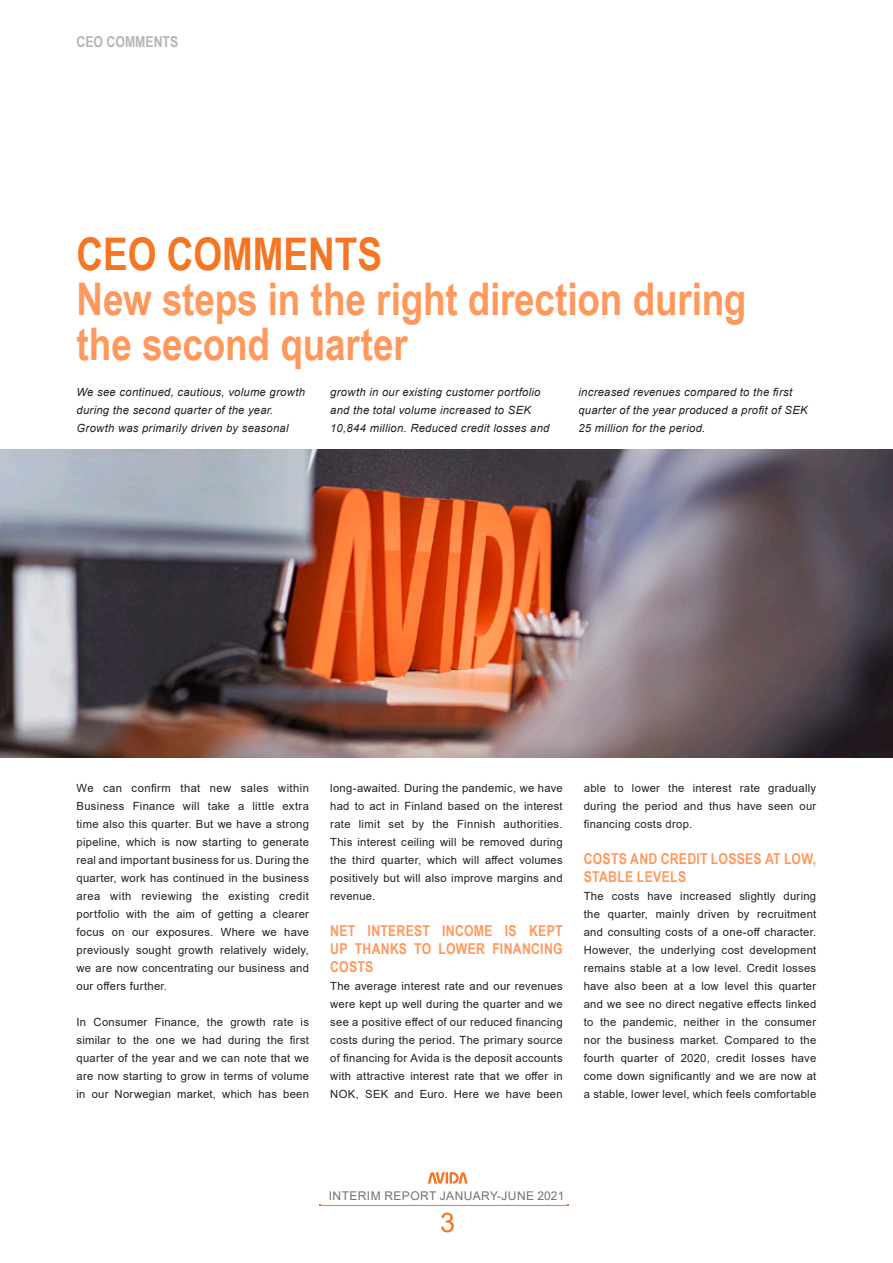
<style>
.page{position:relative;width:893px;height:1263px;background:#fff}
.page>*{position:absolute;margin:0;border:0;box-sizing:border-box;transform-origin:0 0}
.rubrik_tabeller_stor{font:700 45px/45px "Arial Narrow";letter-spacing:-.005em;color:#ff985d}
.t1{font:700 45px "Arial Narrow";color:#f57523}
.t2{font:27px "Arial";color:#f57523}
.t3{font:700 15px/18px "Arial Narrow";letter-spacing:.015em;color:#ff985d;text-align:justify}
.t4{font:700 15px "Arial Narrow";color:#b6b5b6}
.t5{font:12px "Arial";letter-spacing:.035em;color:#717271}
.Tabell_bröd_TEXT_8_5{font:11.25px/18px "Arial";letter-spacing:.025em;color:#231f20;text-align:justify}
.Tabell_bröd_TEXT_8_5-2{font:italic 11.25px/18px "Arial";letter-spacing:.025em;color:#231f20}
</style>
<div class="page">
<hr style="left:320px;top:1205px;width:248px;height:1px;background:#f57523">
<svg style="left:428px;top:1172px;width:40px;height:11px"></svg>
<img style="left:0;top:449px;width:893px;height:309px">
<p class="t4" style="left:77px;top:30px;width:103px">CEO COMMENTS</p>
<p class="t1" style="left:77px;top:220px;width:307px">CEO COMMENTS</p>
<p class="rubrik_tabeller_stor" style="left:77px;top:275px;width:671px">New steps in the right direction during the second quarter</p>
<p class="Tabell_bröd_TEXT_8_5-2" style="left:77px;top:383px;width:230px">We see continued, cautious, volume growth during the second quarter of the year.<br>Growth was primarily driven by seasonal</p>
<p class="Tabell_bröd_TEXT_8_5-2" style="left:330px;top:383px;width:221px">growth in our existing customer portfolio and the total volume increased to SEK<br>10,844 million. Reduced credit losses and</p>
<p class="Tabell_bröd_TEXT_8_5-2" style="left:578px;top:383px;width:231px">increased revenues compared to the first quarter of the year produced a profit of SEK<br>25 million for the period.</p>
<p class="Tabell_bröd_TEXT_8_5" style="left:77px;top:779px;width:234px">We can confirm that new sales within Business Finance will take a little extra time also this quarter. But we have a strong pipeline, which is now starting to generate real and important business for us. During the quarter, work has continued in the business area with reviewing the existing credit portfolio with the aim of getting a clearer focus on our exposures. Where we have previously sought growth relatively widely, we are now concentrating our business and our offers further.</p>
<p class="Tabell_bröd_TEXT_8_5" style="left:77px;top:1013px;width:234px">In Consumer Finance, the growth rate is similar to the one we had during the first quarter of the year and we can note that we are now starting to grow in terms of volume in our Norwegian market, which has been</p>
<p class="Tabell_bröd_TEXT_8_5" style="left:330px;top:779px;width:234px">long-awaited. During the pandemic, we have had to act in Finland based on the interest rate limit set by the Finnish authorities.<br>This interest ceiling will be removed during the third quarter, which will affect volumes positively but will also improve margins and revenue.</p>
<p class="t3" style="left:330px;top:921px;width:234px">NET INTEREST INCOME IS KEPT UP THANKS TO LOWER FINANCING COSTS</p>
<p class="Tabell_bröd_TEXT_8_5" style="left:330px;top:977px;width:234px">The average interest rate and our revenues were kept up well during the quarter and we see a positive effect of our reduced financing costs during the period. The primary source of financing for Avida is the deposit accounts with attractive interest rate that we offer in NOK, SEK and Euro. Here we have been</p>
<p class="Tabell_bröd_TEXT_8_5" style="left:584px;top:779px;width:234px">able to lower the interest rate gradually during the period and thus have seen our financing costs drop.</p>
<p class="t3" style="left:584px;top:849px;width:234px">COSTS AND CREDIT LOSSES AT LOW,<br>STABLE LEVELS</p>
<p class="Tabell_bröd_TEXT_8_5" style="left:584px;top:887px;width:234px">The costs have increased slightly during the quarter, mainly driven by recruitment and consulting costs of a one-off character.<br>However, the underlying cost development remains stable at a low level. Credit losses have also been at a low level this quarter and we see no direct negative effects linked to the pandemic, neither in the consumer nor the business market. Compared to the fourth quarter of 2020, credit losses have come down significantly and we are now at a stable, lower level, which feels comfortable</p>
<p class="t5" style="left:329px;top:1187px;width:237px">INTERIM REPORT JANUARY-JUNE 2021</p>
<h2 class="t2" style="left:440px;top:1204px;width:17px">3</h2>
</div>
